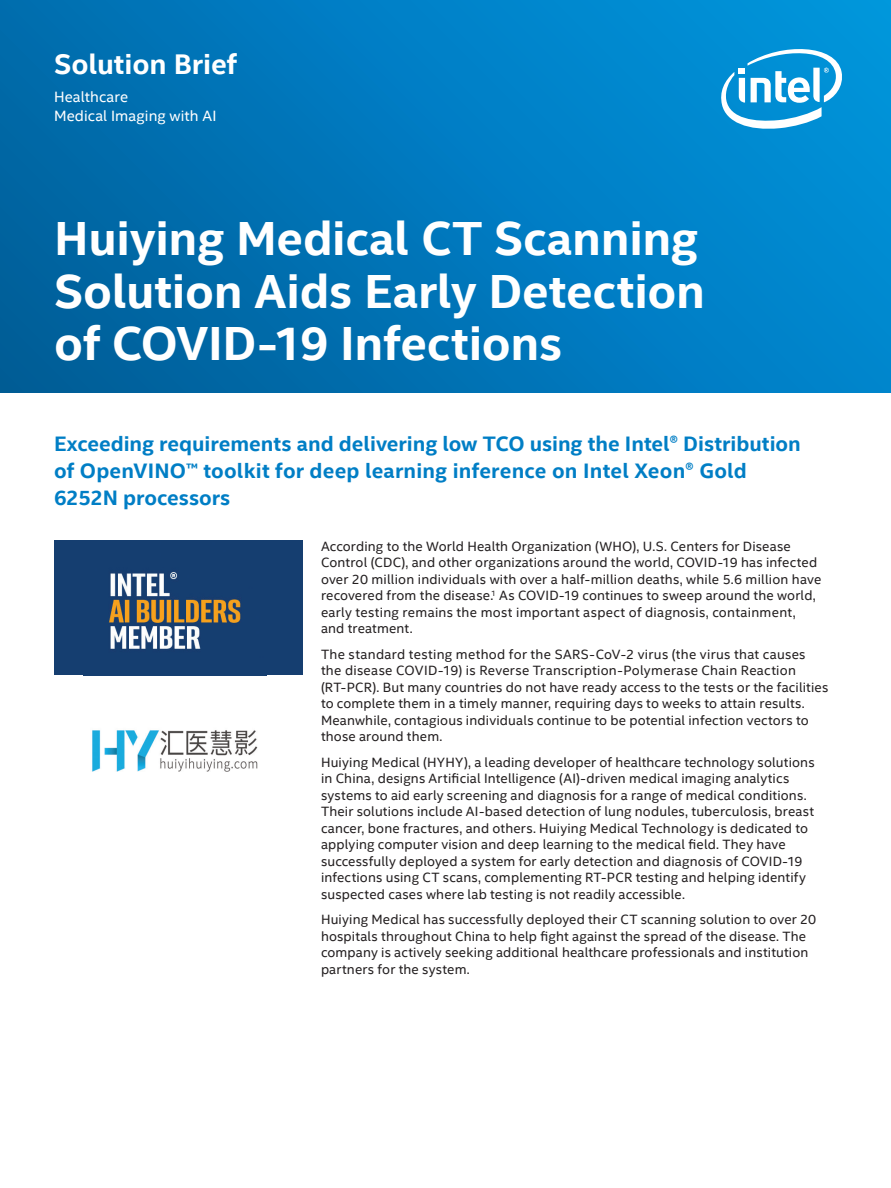
<style>
.page{position:relative;width:891px;height:1188px;background:#fff}
.page>*{position:absolute;margin:0;border:0;box-sizing:border-box;transform-origin:0 0}
.Main_Title{font:700 48px/52.5px "Intel Clear";letter-spacing:-.005em;color:#fff}
.PgTtlLft_-Page_Title{font:700 28.5px "Intel Clear";color:#fff}
.ProdName_-_Product_N{font:700 21px/27px "Intel Clear";color:#007ec5}
.Mini_Header{font:15px "Intel Clear";letter-spacing:.005em;color:#fff}
.MainCopy___Caption{font:13.5px/16.5px "Intel Clear";letter-spacing:.01em;color:#231f20}
</style>
<div class="page">
<div style="left:0;top:0;width:891px;height:392px;background:linear-gradient(to right,#0064a2,#008ed7)"></div>
<div style="left:54px;top:540px;width:249px;height:135px;background:#153e70"></div>
<img style="left:109px;top:572px;width:132px;height:77px">
<img style="left:92px;top:730px;width:166px;height:42px">
<svg style="left:719px;top:48px;width:126px;height:83px"></svg>
<p class="PgTtlLft_-Page_Title" style="left:54px;top:44px;width:184px">Solution Brief</p>
<p class="Mini_Header" style="left:54px;top:86px;width:76px">Healthcare</p>
<p class="Mini_Header" style="left:54px;top:105px;width:164px">Medical Imaging with AI</p>
<p class="Main_Title" style="left:54px;top:211px;width:653px">Huiying Medical CT Scanning<br>Solution Aids Early Detection of COVID-19 Infections</p>
<p class="ProdName_-_Product_N" style="left:54px;top:430px;width:748px">Exceeding requirements and delivering low TCO using the Intel® Distribution of OpenVINO™ toolkit for deep learning inference on Intel Xeon® Gold<br>6252N processors</p>
<p class="MainCopy___Caption" style="left:321px;top:537px;width:502px">According to the World Health Organization (WHO), U.S. Centers for Disease Control (CDC), and other organizations around the world, COVID-19 has infected over 20 million individuals with over a half-million deaths, while 5.6 million have recovered from the disease.<sup>1</sup> As COVID-19 continues to sweep around the world, early testing remains the most important aspect of diagnosis, containment, and treatment.</p>
<p class="MainCopy___Caption" style="left:321px;top:645px;width:509px">The standard testing method for the SARS-CoV-2 virus (the virus that causes the disease COVID-19) is Reverse Transcription-Polymerase Chain Reaction (RT-PCR). But many countries do not have ready access to the tests or the facilities to complete them in a timely manner, requiring days to weeks to attain results.<br>Meanwhile, contagious individuals continue to be potential infection vectors to those around them.</p>
<p class="MainCopy___Caption" style="left:321px;top:753px;width:495px">Huiying Medical (HYHY), a leading developer of healthcare technology solutions in China, designs Artificial Intelligence (AI)-driven medical imaging analytics systems to aid early screening and diagnosis for a range of medical conditions.<br>Their solutions include AI-based detection of lung nodules, tuberculosis, breast cancer, bone fractures, and others. Huiying Medical Technology is dedicated to applying computer vision and deep learning to the medical field. They have successfully deployed a system for early detection and diagnosis of COVID-19 infections using CT scans, complementing RT-PCR testing and helping identify suspected cases where lab testing is not readily accessible.</p>
<p class="MainCopy___Caption" style="left:321px;top:911px;width:497px">Huiying Medical has successfully deployed their CT scanning solution to over 20 hospitals throughout China to help fight against the spread of the disease. The company is actively seeking additional healthcare professionals and institution partners for the system.</p>
</div>
